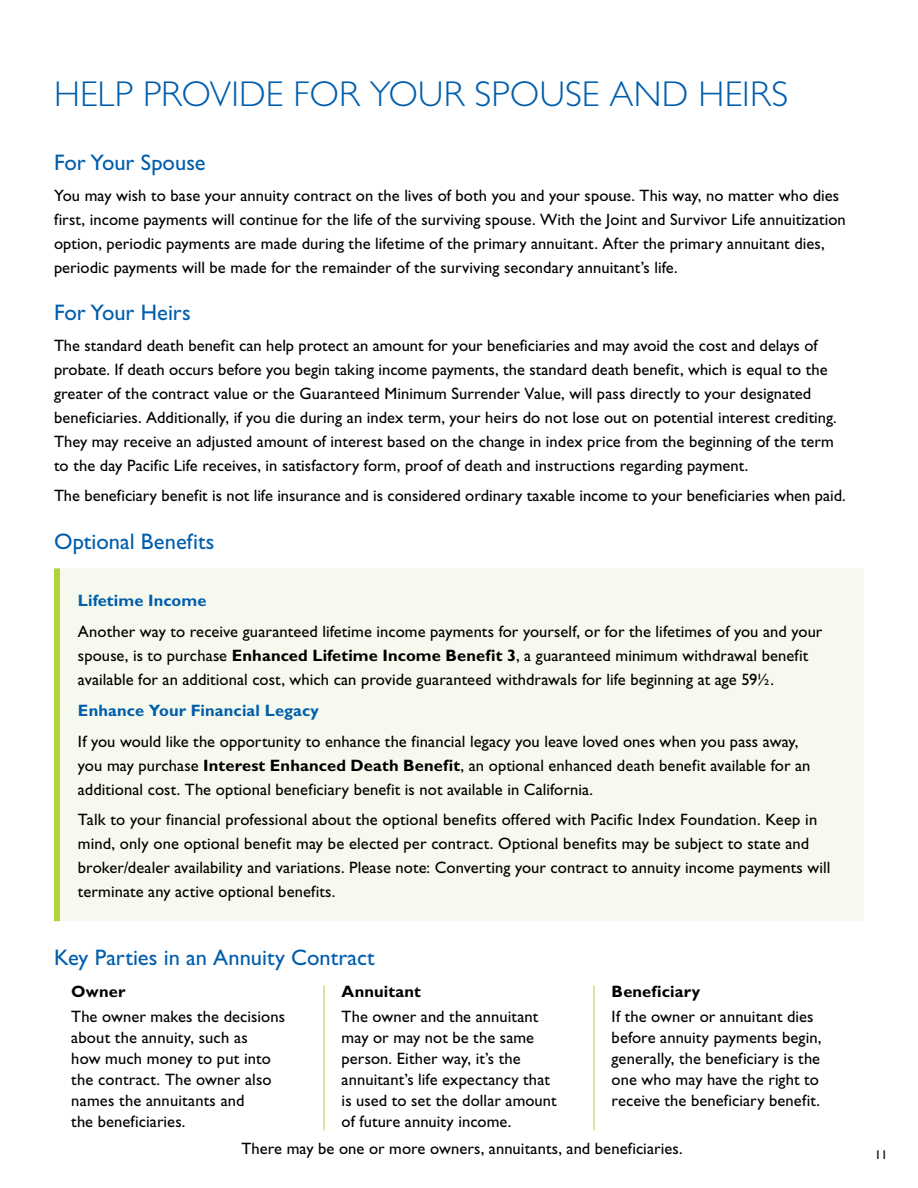
<style>
.page{position:relative;width:918px;height:1188px;background:#fff}
.page>*{position:absolute;margin:0;border:0;box-sizing:border-box;transform-origin:0 0}
.t1{font:300 36px "Gill Sans Std";letter-spacing:.005em;color:#005ead}
.Subhead{font:22.5px "Gill Sans Std";color:#005ead}
.Text{font:22.5px "Gill Sans Std";color:#005ead}
.Text-2{font:16.5px/24px "Gill Sans Std";letter-spacing:.005em;color:#000}
.Text-3{font:700 16.5px "Gill Sans Std";letter-spacing:.005em;color:#005ead}
.t2{font:700 16.5px "Gill Sans Std";letter-spacing:.01em;color:#000}
.t3{font:12.75px "Gill Sans Std";color:#000}
.s1{font-weight:700}
</style>
<div class="page">
<div style="left:54px;top:568px;width:810px;height:353px;background:#f6f9ed"></div>
<div style="left:54px;top:568px;width:6px;height:353px;background:#b0d23f"></div>
<svg style="left:324px;top:985px;width:1px;height:24px"></svg>
<svg style="left:594px;top:985px;width:1px;height:24px"></svg>
<hr style="left:324px;top:1009px;width:1px;height:121px;background:#b0d23f">
<hr style="left:594px;top:1009px;width:1px;height:121px;background:#b0d23f">
<p class="t1" style="left:54px;top:73px;width:736px">HELP PROVIDE FOR YOUR SPOUSE AND HEIRS</p>
<p class="Subhead" style="left:54px;top:149px;width:153px">For Your Spouse</p>
<p class="Text-2" style="left:54px;top:183px;width:793px">You may wish to base your annuity contract on the lives of both you and your spouse. This way, no matter who dies first, income payments will continue for the life of the surviving spouse. With the Joint and Survivor Life annuitization option, periodic payments are made during the lifetime of the primary annuitant. After the primary annuitant dies, periodic payments will be made for the remainder of the surviving secondary annuitant’s life.</p>
<p class="Subhead" style="left:54px;top:299px;width:138px">For Your Heirs</p>
<p class="Text-2" style="left:54px;top:333px;width:784px">The standard death benefit can help protect an amount for your beneficiaries and may avoid the cost and delays of probate. If death occurs before you begin taking income payments, the standard death benefit, which is equal to the greater of the contract value or the Guaranteed Minimum Surrender Value, will pass directly to your designated beneficiaries. Additionally, if you die during an index term, your heirs do not lose out on potential interest crediting.<br>They may receive an adjusted amount of interest based on the change in index price from the beginning of the term to the day Pacific Life receives, in satisfactory form, proof of death and instructions regarding payment.</p>
<p class="Text-2" style="left:54px;top:484px;width:793px">The beneficiary benefit is not life insurance and is considered ordinary taxable income to your beneficiaries when paid.</p>
<p class="Subhead" style="left:54px;top:528px;width:162px">Optional Benefits</p>
<p class="Text-3" style="left:78px;top:591px;width:130px">Lifetime Income</p>
<p class="Text-2" style="left:78px;top:620px;width:746px">Another way to receive guaranteed lifetime income payments for yourself, or for the lifetimes of you and your spouse, is to purchase <span class="s1">Enhanced Lifetime Income Benefit 3</span>, a guaranteed minimum withdrawal benefit available for an additional cost, which can provide guaranteed withdrawals for life beginning at age 59½.</p>
<p class="Text-3" style="left:78px;top:700px;width:243px">Enhance Your Financial Legacy</p>
<p class="Text-2" style="left:78px;top:729px;width:734px">If you would like the opportunity to enhance the financial legacy you leave loved ones when you pass away, you may purchase <span class="s1">Interest Enhanced Death Benefit</span>, an optional enhanced death benefit available for an additional cost. The optional beneficiary benefit is not available in California.</p>
<p class="Text-2" style="left:78px;top:808px;width:754px">Talk to your financial professional about the optional benefits offered with Pacific Index Foundation. Keep in mind, only one optional benefit may be elected per contract. Optional benefits may be subject to state and broker/dealer availability and variations. Please note: Converting your contract to annuity income payments will terminate any active optional benefits.</p>
<p class="Text" style="left:54px;top:944px;width:322px">Key Parties in an Annuity Contract</p>
<p class="t2" style="left:71px;top:981px;width:56px">Owner</p>
<p class="t2" style="left:342px;top:981px;width:81px">Annuitant</p>
<p class="t2" style="left:612px;top:981px;width:90px">Beneficiary</p>
<p class="Text-2" style="left:71px;top:1006px;width:215px;line-height:21px">The owner makes the decisions about the annuity, such as<br>how much money to put into the contract. The owner also names the annuitants and<br>the beneficiaries.</p>
<p class="Text-2" style="left:342px;top:1006px;width:217px;line-height:21px">The owner and the annuitant may or may not be the same person. Either way, it’s the annuitant’s life expectancy that is used to set the dollar amount of future annuity income.</p>
<p class="Text-2" style="left:612px;top:1006px;width:211px;line-height:21px">If the owner or annuitant dies before annuity payments begin, generally, the beneficiary is the one who may have the right to receive the beneficiary benefit.</p>
<p class="Text-2" style="left:241px;top:1136px;width:443px">There may be one or more owners, annuitants, and beneficiaries.</p>
<p class="t3" style="left:875px;top:1147px;width:14px">11</p>
</div>
